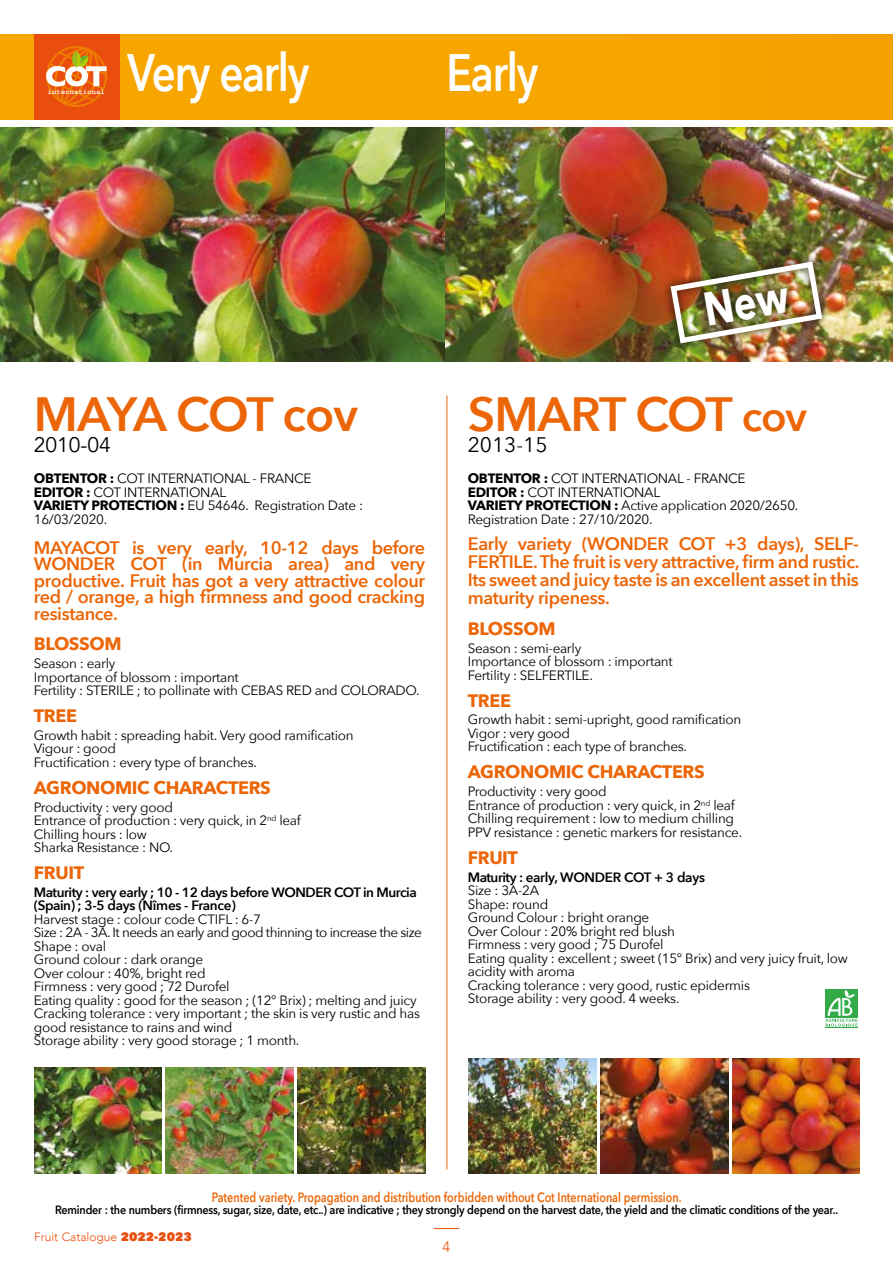
<style>
.page{position:relative;width:893px;height:1263px;background:#fff}
.page>*{position:absolute;margin:0;border:0;box-sizing:border-box;transform-origin:0 0}
.t1{font:600 52.5px "Avenir Next";letter-spacing:-.03em;color:#fff;scale:.8 1}
.t2{font:600 48px "Avenir Next";letter-spacing:-.03em;color:#ec6608}
.t3{font:21px "Avenir Next";color:#000}
.t4{font:21px "Avenir";color:#000}
.t5{font:600 18px/16.5px "Avenir Next";letter-spacing:-.02em;color:#ec6608;text-align:justify}
.t6{font:700 18px "Avenir Next";letter-spacing:-.02em;color:#ec6608}
.t7{font:300 15px "Avenir";color:#e94e0f}
.t8{font:13.5px/13.5px "Avenir Next";letter-spacing:-.02em;color:#000}
.t9{font:600 13.5px/13.5px "Avenir Next";letter-spacing:-.035em;color:#000}
.t10{font:600 13.5px "Avenir Next";color:#ec6608;scale:.8 1}
.t11{font:600 12px "Avenir Next";letter-spacing:-.02em;color:#000;scale:.9 1}
.t12{font:300 12px "Avenir";color:#e94e0f}
.s1{font-weight:700}
.s2{font-size:42px}
.s3{font-family:"Avenir Next";font-weight:800}
</style>
<div class="page">
<div style="left:0;top:34px;width:893px;height:85px;background:#f7a600"></div>
<svg style="left:434px;top:1228px;width:25px;height:1px"></svg>
<hr style="left:446px;top:395px;width:1px;height:774px;background:#ec6608">
<img style="left:444px;top:128px;width:449px;height:233px">
<img style="left:469px;top:1059px;width:127px;height:115px">
<img style="left:600px;top:1059px;width:128px;height:115px">
<img style="left:732px;top:1059px;width:128px;height:115px">
<hr style="left:825px;top:1027px;width:32px;height:1px;background:#31aa47">
<div style="left:825px;top:989px;width:32px;height:28px;background:#31aa47"></div>
<svg style="left:825px;top:990px;width:33px;height:37px"></svg>
<img style="left:0;top:128px;width:444px;height:233px">
<img style="left:34px;top:1067px;width:128px;height:107px">
<img style="left:166px;top:1067px;width:127px;height:107px">
<img style="left:298px;top:1067px;width:127px;height:107px">
<div style="left:662px;top:253px;width:169px;height:99px;background:#000;opacity:.75"></div>
<div style="left:34px;top:34px;width:85px;height:85px;background:#e94e0f"></div>
<svg style="left:46px;top:46px;width:61px;height:61px"></svg>
<img style="left:667px;top:258px;width:158px;height:88px">
<h1 class="t1" style="left:128px;top:27px;width:229px">Very early</h1>
<h1 class="t1" style="left:446px;top:27px;width:116px">Early</h1>
<h2 class="t2" style="left:34px;top:373px;width:326px">MAYA COT cov</h2>
<h3 class="t4" style="left:34px;top:432px;width:79px">2010-04</h3>
<p class="t8" style="left:34px;top:471px;width:331px"><span class="s1">OBTENTOR :</span> COT INTERNATIONAL - FRANCE<br><span class="s1">EDITOR :</span> COT INTERNATIONAL<br><span class="s1">VARIETY PROTECTION :</span> EU 54646. Registration Date :<br>16/03/2020.</p>
<h3 class="t5" style="left:34px;top:539px;width:393px">MAYACOT is very early, 10-12 days before WONDER COT (in Murcia area) and very productive. Fruit has got a very attractive colour red / orange, a high firmness and good cracking resistance.</h3>
<h3 class="t6" style="left:34px;top:628px;width:89px">BLOSSOM</h3>
<p class="t8" style="left:34px;top:656px;width:387px">Season : early<br>Importance of blossom : important<br>Fertility : STERILE ; to pollinate with CEBAS RED and COLORADO.</p>
<h3 class="t6" style="left:34px;top:700px;width:45px">TREE</h3>
<p class="t8" style="left:34px;top:728px;width:321px">Growth habit : spreading habit. Very good ramification<br>Vigour : good<br>Fructification : every type of branches.</p>
<h3 class="t6" style="left:34px;top:772px;width:239px">AGRONOMIC CHARACTERS</h3>
<p class="t8" style="left:34px;top:799px;width:269px">Productivity : very good<br>Entrance of production : very quick, in 2<sup>nd</sup> leaf<br>Chilling hours : low<br>Sharka Resistance : NO.</p>
<h3 class="t6" style="left:34px;top:857px;width:52px">FRUIT</h3>
<p class="t9" style="left:34px;top:885px;width:384px">Maturity : very early ; 10 - 12 days before WONDER COT in Murcia (Spain) ; 3-5 days (Nîmes - France)</p>
<p class="t8" style="left:34px;top:912px;width:390px">Harvest stage : colour code CTIFL : 6-7<br>Size : 2A - 3A. It needs an early and good thinning to increase the size Shape : oval<br>Ground colour : dark orange<br>Over colour : 40%, bright red<br>Firmness : very good ; 72 Durofel<br>Eating quality : good for the season ; (12° Brix) ; melting and juicy Cracking tolerance : very important ; the skin is very rustic and has good resistance to rains and wind<br>Storage ability : very good storage ; 1 month.</p>
<h2 class="t2" style="left:468px;top:373px;width:341px">SMART COT <span class="s2">cov</span></h2>
<h3 class="t3" style="left:468px;top:427px;width:81px">2013-15</h3>
<p class="t8" style="left:468px;top:471px;width:332px"><span class="s1">OBTENTOR :</span> COT INTERNATIONAL - FRANCE<br><span class="s1">EDITOR :</span> COT INTERNATIONAL<br><span class="s1">VARIETY PROTECTION :</span> Active application 2020/2650.<br>Registration Date : 27/10/2020.</p>
<h3 class="t5" style="left:468px;top:534px;width:393px;line-height:18px">Early variety (WONDER COT +3 days), SELF-FERTILE. The fruit is very attractive, firm and rustic.<br>Its sweet and juicy taste is an excellent asset in this maturity ripeness.</h3>
<h3 class="t6" style="left:468px;top:613px;width:89px">BLOSSOM</h3>
<p class="t8" style="left:468px;top:640px;width:207px">Season : semi-early<br>Importance of blossom : important<br>Fertility : SELFERTILE.</p>
<h3 class="t6" style="left:468px;top:685px;width:45px">TREE</h3>
<p class="t8" style="left:468px;top:712px;width:275px">Growth habit : semi-upright, good ramification<br>Vigor : very good<br>Fructification : each type of branches.</p>
<h3 class="t6" style="left:468px;top:756px;width:239px">AGRONOMIC CHARACTERS</h3>
<p class="t8" style="left:468px;top:784px;width:276px">Productivity : very good<br>Entrance of production : very quick, in 2<sup>nd</sup> leaf Chilling requirement : low to medium chilling PPV resistance : genetic markers for resistance.</p>
<h3 class="t6" style="left:468px;top:842px;width:52px">FRUIT</h3>
<p class="t9" style="left:468px;top:870px;width:239px">Maturity : early, WONDER COT + 3 days</p>
<p class="t8" style="left:468px;top:883px;width:382px">Size : 3A-2A<br>Shape: round<br>Ground Colour : bright orange<br>Over Colour : 20% bright red blush<br>Firmness : very good ; 75 Durofel<br>Eating quality : excellent ; sweet (15° Brix) and very juicy fruit, low acidity with aroma<br>Cracking tolerance : very good, rustic epidermis<br>Storage ability : very good. 4 weeks.</p>
<p class="t10" style="left:212px;top:1186px;width:589px">Patented variety. Propagation and distribution forbidden without Cot International permission.</p>
<p class="t11" style="left:55px;top:1199px;width:872px">Reminder : the numbers (firmness, sugar, size, date, etc..) are indicative ; they strongly depend on the harvest date, the yield and the climatic conditions of the year..</p>
<p class="t12" style="left:34px;top:1230px;width:159px">Fruit Catalogue <span class="s3">2022-2023</span></p>
<p class="t7" style="left:443px;top:1238px;width:9px">4</p>
</div>
